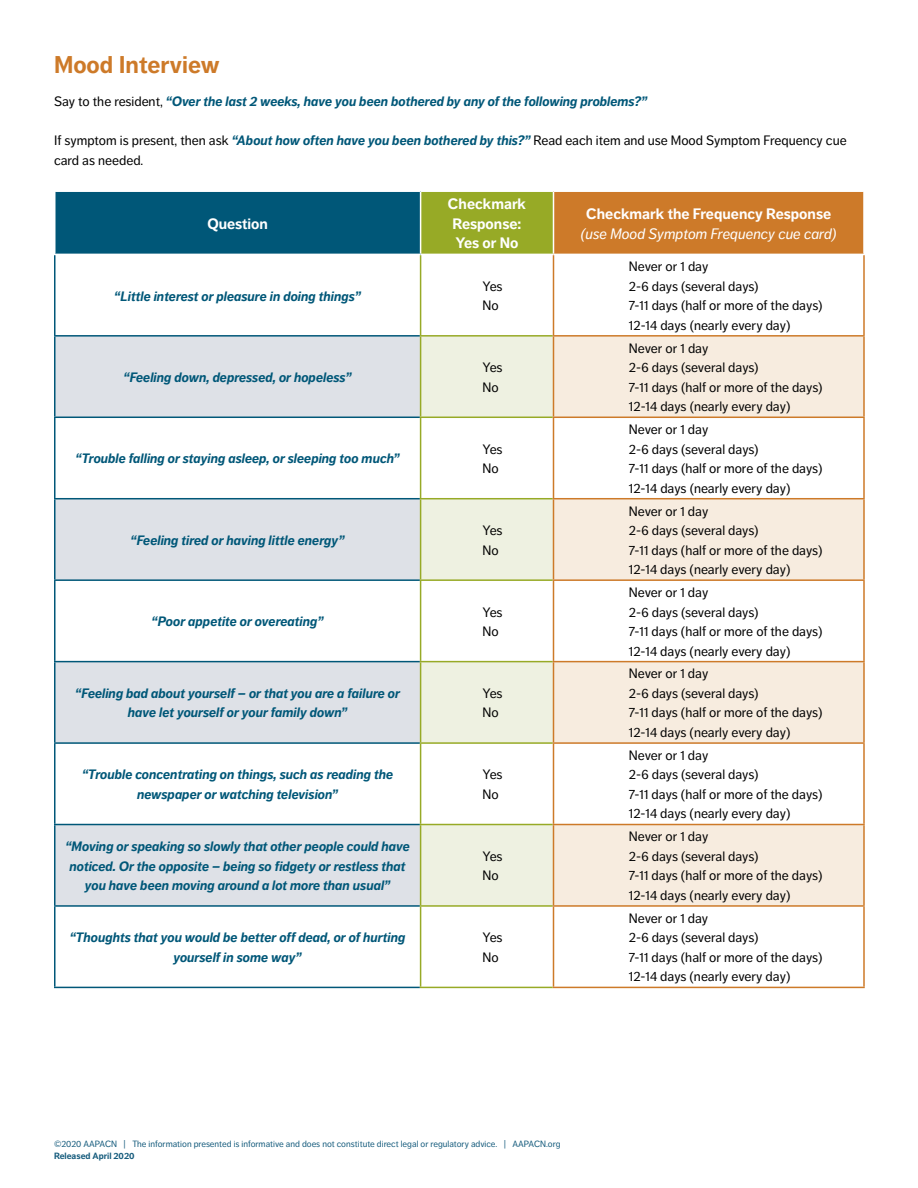
<style>
.page{position:relative;width:918px;height:1188px;background:#fff}
.page>*{position:absolute;margin:0;border:0;box-sizing:border-box;transform-origin:0 0}
.t1{font:700 24px "Dagny Pro";color:#cd7a29}
.t2{font:700 15px/19.5px "Dagny Pro";color:#fff;text-align:center}
.t3{font:italic 15px "Dagny Pro";color:#fff}
.t4{font:13.5px/19.5px "Dagny Pro";color:#010101}
.t5{font:italic 700 13.5px/19.5px "Dagny Pro";color:#005778;text-align:center}
.t6{font:9px "Dagny Pro";color:#165c7d}
.t7{font:700 9px "Dagny Pro";color:#165c7d}
.s1{font-weight:400;font-style:normal;color:#010101}
.s2{font-weight:700;font-style:italic;color:#005778}
</style>
<div class="page">
<div style="left:55px;top:191px;width:366px;height:63px;background:#005778"></div>
<div style="left:421px;top:191px;width:133px;height:63px;background:#97aa26"></div>
<div style="left:554px;top:191px;width:310px;height:63px;background:#cd7a29"></div>
<svg style="left:56px;top:337px;width:364px;height:568px;fill:#dee1e7"></svg>
<svg style="left:421px;top:337px;width:132px;height:568px;fill:#eef1e1"></svg>
<svg style="left:554px;top:337px;width:309px;height:568px;fill:#f7ecdf"></svg>
<hr style="left:54px;top:255px;width:2px;height:80px;background:#005778">
<hr style="left:54px;top:335px;width:366px;height:2px;background:#005778">
<hr style="left:54px;top:337px;width:2px;height:80px;background:#005778">
<hr style="left:54px;top:417px;width:366px;height:1px;background:#005778">
<hr style="left:54px;top:418px;width:2px;height:80px;background:#005778">
<hr style="left:54px;top:498px;width:366px;height:1px;background:#005778">
<hr style="left:54px;top:499px;width:2px;height:80px;background:#005778">
<hr style="left:54px;top:579px;width:366px;height:2px;background:#005778">
<hr style="left:54px;top:581px;width:2px;height:80px;background:#005778">
<hr style="left:54px;top:661px;width:366px;height:1px;background:#005778">
<hr style="left:54px;top:662px;width:2px;height:80px;background:#005778">
<hr style="left:54px;top:742px;width:366px;height:2px;background:#005778">
<hr style="left:54px;top:744px;width:2px;height:80px;background:#005778">
<hr style="left:54px;top:824px;width:366px;height:1px;background:#005778">
<hr style="left:54px;top:825px;width:2px;height:80px;background:#005778">
<hr style="left:54px;top:905px;width:366px;height:2px;background:#005778">
<hr style="left:54px;top:907px;width:2px;height:80px;background:#005778">
<hr style="left:54px;top:987px;width:366px;height:1px;background:#005778">
<hr style="left:420px;top:255px;width:1px;height:80px;background:#97aa26">
<hr style="left:420px;top:335px;width:133px;height:2px;background:#97aa26">
<hr style="left:420px;top:337px;width:1px;height:80px;background:#97aa26">
<hr style="left:420px;top:417px;width:133px;height:1px;background:#97aa26">
<hr style="left:420px;top:418px;width:1px;height:80px;background:#97aa26">
<hr style="left:420px;top:498px;width:133px;height:1px;background:#97aa26">
<hr style="left:420px;top:499px;width:1px;height:80px;background:#97aa26">
<hr style="left:420px;top:579px;width:133px;height:2px;background:#97aa26">
<hr style="left:420px;top:581px;width:1px;height:80px;background:#97aa26">
<hr style="left:420px;top:661px;width:133px;height:1px;background:#97aa26">
<hr style="left:420px;top:662px;width:1px;height:80px;background:#97aa26">
<hr style="left:420px;top:742px;width:133px;height:2px;background:#97aa26">
<hr style="left:420px;top:744px;width:1px;height:80px;background:#97aa26">
<hr style="left:420px;top:824px;width:133px;height:1px;background:#97aa26">
<hr style="left:420px;top:825px;width:1px;height:80px;background:#97aa26">
<hr style="left:420px;top:905px;width:133px;height:2px;background:#97aa26">
<hr style="left:420px;top:907px;width:1px;height:80px;background:#97aa26">
<hr style="left:420px;top:987px;width:133px;height:1px;background:#97aa26">
<hr style="left:553px;top:255px;width:1px;height:80px;background:#cd7a29">
<hr style="left:863px;top:255px;width:2px;height:80px;background:#cd7a29">
<hr style="left:553px;top:335px;width:312px;height:2px;background:#cd7a29">
<hr style="left:553px;top:337px;width:1px;height:80px;background:#cd7a29">
<hr style="left:863px;top:337px;width:2px;height:80px;background:#cd7a29">
<hr style="left:553px;top:417px;width:312px;height:1px;background:#cd7a29">
<hr style="left:553px;top:418px;width:1px;height:80px;background:#cd7a29">
<hr style="left:863px;top:418px;width:2px;height:80px;background:#cd7a29">
<hr style="left:553px;top:498px;width:312px;height:1px;background:#cd7a29">
<hr style="left:553px;top:499px;width:1px;height:80px;background:#cd7a29">
<hr style="left:863px;top:499px;width:2px;height:80px;background:#cd7a29">
<hr style="left:553px;top:579px;width:312px;height:2px;background:#cd7a29">
<hr style="left:553px;top:581px;width:1px;height:80px;background:#cd7a29">
<hr style="left:863px;top:581px;width:2px;height:80px;background:#cd7a29">
<hr style="left:553px;top:661px;width:312px;height:1px;background:#cd7a29">
<hr style="left:553px;top:662px;width:1px;height:80px;background:#cd7a29">
<hr style="left:863px;top:662px;width:2px;height:80px;background:#cd7a29">
<hr style="left:553px;top:742px;width:312px;height:2px;background:#cd7a29">
<hr style="left:553px;top:744px;width:1px;height:80px;background:#cd7a29">
<hr style="left:863px;top:744px;width:2px;height:80px;background:#cd7a29">
<hr style="left:553px;top:824px;width:312px;height:1px;background:#cd7a29">
<hr style="left:553px;top:825px;width:1px;height:80px;background:#cd7a29">
<hr style="left:863px;top:825px;width:2px;height:80px;background:#cd7a29">
<hr style="left:553px;top:905px;width:312px;height:2px;background:#cd7a29">
<hr style="left:553px;top:907px;width:1px;height:80px;background:#cd7a29">
<hr style="left:863px;top:907px;width:2px;height:80px;background:#cd7a29">
<hr style="left:553px;top:987px;width:312px;height:1px;background:#cd7a29">
<hr style="left:54px;top:190px;width:367px;height:2px;background:#fff">
<hr style="left:54px;top:192px;width:2px;height:62px;background:#fff">
<hr style="left:421px;top:190px;width:132px;height:2px;background:#fff">
<hr style="left:420px;top:192px;width:1px;height:62px;background:#fff">
<hr style="left:554px;top:190px;width:311px;height:2px;background:#fff">
<hr style="left:553px;top:192px;width:1px;height:62px;background:#fff">
<hr style="left:863px;top:192px;width:2px;height:62px;background:#fff">
<h1 class="t1" style="left:54px;top:51px;width:167px">Mood Interview</h1>
<p class="t5" style="left:54px;top:92px;width:595px"><span class="s1">Say to the resident,</span> “Over the last 2 weeks, have you been bothered by any of the following problems?”</p>
<p class="t4" style="left:54px;top:131px;width:794px">If symptom is present, then ask <span class="s2">“About how often have you been bothered by this?”</span> Read each item and use Mood Symptom Frequency cue card as needed.</p>
<p class="t2" style="left:207px;top:214px;width:62px">Question</p>
<p class="t2" style="left:448px;top:195px;width:80px">Checkmark<br>Response:<br>Yes or No</p>
<p class="t2" style="left:586px;top:204px;width:247px">Checkmark the Frequency Response</p>
<p class="t3" style="left:581px;top:225px;width:257px">(use Mood Symptom Frequency cue card)</p>
<p class="t5" style="left:114px;top:286px;width:248px">“Little interest or pleasure in doing things”</p>
<p class="t4" style="left:483px;top:276px;width:22px">Yes<br>No</p>
<p class="t5" style="left:124px;top:368px;width:230px">“Feeling down, depressed, or hopeless”</p>
<p class="t4" style="left:483px;top:358px;width:22px">Yes<br>No</p>
<p class="t5" style="left:76px;top:449px;width:326px">“Trouble falling or staying asleep, or sleeping too much”</p>
<p class="t4" style="left:483px;top:439px;width:22px">Yes<br>No</p>
<p class="t5" style="left:131px;top:531px;width:216px">“Feeling tired or having little energy”</p>
<p class="t4" style="left:483px;top:521px;width:22px">Yes<br>No</p>
<p class="t5" style="left:152px;top:612px;width:174px">“Poor appetite or overeating”</p>
<p class="t4" style="left:483px;top:602px;width:22px">Yes<br>No</p>
<p class="t5" style="left:75px;top:684px;width:326px">“Feeling bad about yourself – or that you are a failure or have let yourself or your family down”</p>
<p class="t4" style="left:483px;top:684px;width:22px">Yes<br>No</p>
<p class="t5" style="left:82px;top:765px;width:313px">“Trouble concentrating on things, such as reading the newspaper or watching television”</p>
<p class="t4" style="left:483px;top:765px;width:22px">Yes<br>No</p>
<p class="t5" style="left:65px;top:837px;width:346px">“Moving or speaking so slowly that other people could have noticed. Or the opposite – being so fidgety or restless that you have been moving around a lot more than usual”</p>
<p class="t4" style="left:483px;top:846px;width:22px">Yes<br>No</p>
<p class="t5" style="left:70px;top:928px;width:337px">“Thoughts that you would be better off dead, or of hurting yourself in some way”</p>
<p class="t4" style="left:482px;top:928px;width:22px">Yes<br>No</p>
<p class="t6" style="left:54px;top:1139px;width:508px">©2020 AAPACN | The information presented is informative and does not constitute direct legal or regulatory advice. | AAPACN.org</p>
<p class="t7" style="left:54px;top:1150px;width:82px">Released April 2020</p>
<p class="t4" style="left:629px;top:257px;width:195px">Never or 1 day<br>2-6 days (several days)<br>7-11 days (half or more of the days)<br>12-14 days (nearly every day)</p>
<p class="t4" style="left:629px;top:338px;width:195px">Never or 1 day<br>2-6 days (several days)<br>7-11 days (half or more of the days)<br>12-14 days (nearly every day)</p>
<p class="t4" style="left:629px;top:420px;width:195px">Never or 1 day<br>2-6 days (several days)<br>7-11 days (half or more of the days)<br>12-14 days (nearly every day)</p>
<p class="t4" style="left:629px;top:501px;width:195px">Never or 1 day<br>2-6 days (several days)<br>7-11 days (half or more of the days)<br>12-14 days (nearly every day)</p>
<p class="t4" style="left:629px;top:583px;width:195px">Never or 1 day<br>2-6 days (several days)<br>7-11 days (half or more of the days)<br>12-14 days (nearly every day)</p>
<p class="t4" style="left:629px;top:664px;width:195px">Never or 1 day<br>2-6 days (several days)<br>7-11 days (half or more of the days)<br>12-14 days (nearly every day)</p>
<p class="t4" style="left:629px;top:746px;width:195px">Never or 1 day<br>2-6 days (several days)<br>7-11 days (half or more of the days)<br>12-14 days (nearly every day)</p>
<p class="t4" style="left:629px;top:827px;width:195px">Never or 1 day<br>2-6 days (several days)<br>7-11 days (half or more of the days)<br>12-14 days (nearly every day)</p>
<p class="t4" style="left:629px;top:908px;width:195px">Never or 1 day<br>2-6 days (several days)<br>7-11 days (half or more of the days)<br>12-14 days (nearly every day)</p>
</div>
